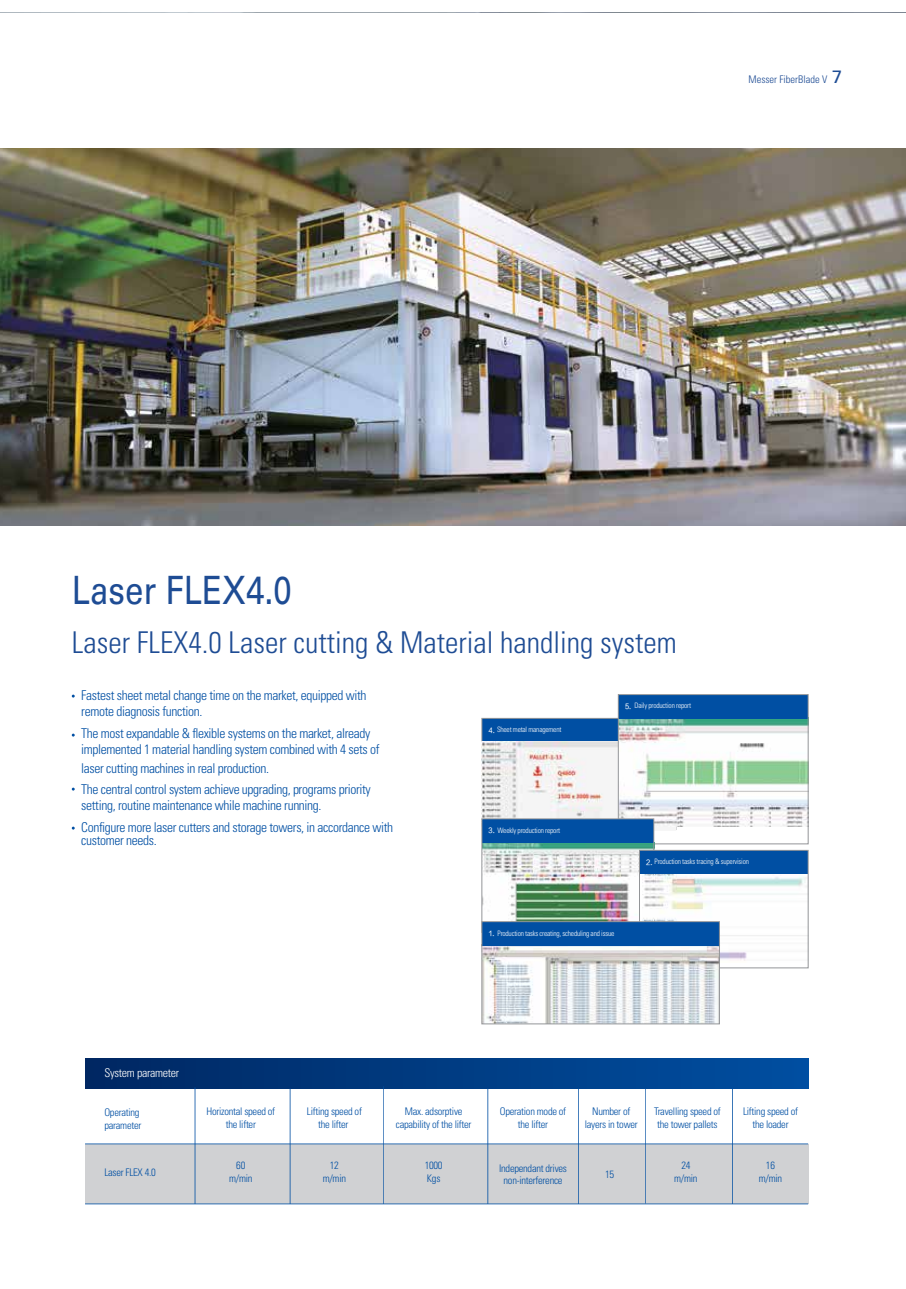
<style>
.page{position:relative;width:906px;height:1289px;background:#fff}
.page>*{position:absolute;margin:0;border:0;box-sizing:border-box;transform-origin:0 0}
.t1{font:39px "Univers LT Std";color:#1e4c94;scale:.85 1}
.t2{font:300 condensed 30px "Univers LT Std";color:#1e4c94}
.t3{font:300 condensed 13.5px/15.8px "Univers LT Std";letter-spacing:-.025em;color:#004fa3}
.t4{font:300 condensed 12px "Univers LT Std";letter-spacing:-.025em;color:#fff}
.t5{font:300 condensed 10.5px/12.8px "Univers LT Std";letter-spacing:-.025em;color:#004fa3;text-align:center}
.t6{font:300 condensed 10.5px "Univers LT Std";color:#1e4c94}
.t7{font:300 condensed 7.5px "Univers LT Std";letter-spacing:-.025em;color:#fff}
.s1{font-weight:400;font-stretch:normal;font-size:18px}
.s2{font-family:"FZHTJW GB1 0";font-weight:400;font-stretch:normal;font-size:7.65px}
.s3{font-family:"FZHTJW GB1 0";font-weight:400;font-stretch:normal}
</style>
<div class="page">
<img style="left:0;top:149px;width:906px;height:376px">
<div style="left:482px;top:718px;width:194px;height:24px;background:#004fa3"></div>
<img style="left:482px;top:742px;width:189px;height:87px">
<img style="left:620px;top:718px;width:186px;height:108px">
<div style="left:618px;top:694px;width:190px;height:24px;background:#004fa3"></div>
<div style="left:618px;top:694px;width:190px;height:150px;border:1px solid #939598"></div>
<img style="left:484px;top:842px;width:168px;height:79px">
<div style="left:482px;top:818px;width:172px;height:24px;background:#004fa3"></div>
<div style="left:482px;top:818px;width:172px;height:114px;border:1px solid #939598"></div>
<div style="left:639px;top:863px;width:169px;height:106px;background:#fff"></div>
<img style="left:643px;top:874px;width:163px;height:88px">
<div style="left:639px;top:850px;width:169px;height:24px;background:#004fa3"></div>
<div style="left:639px;top:850px;width:169px;height:118px;border:1px solid #939598"></div>
<img style="left:484px;top:945px;width:233px;height:77px">
<div style="left:482px;top:921px;width:237px;height:24px;background:#004fa3"></div>
<div style="left:482px;top:921px;width:237px;height:103px;border:1px solid #939598"></div>
<div style="left:85px;top:1058px;width:723px;height:30px;background:linear-gradient(to right,#002862,#004fa1)"></div>
<div style="left:85px;top:1144px;width:723px;height:59px;background:#d0d1d3"></div>
<hr style="left:85px;top:1143px;width:723px;height:1px;background:#004fa3">
<hr style="left:85px;top:1203px;width:723px;height:1px;background:#004fa3">
<hr style="left:732px;top:1088px;width:1px;height:115px;background:#004fa3">
<hr style="left:645px;top:1088px;width:1px;height:115px;background:#004fa3">
<hr style="left:578px;top:1088px;width:1px;height:115px;background:#004fa3">
<hr style="left:290px;top:1088px;width:1px;height:115px;background:#004fa3">
<hr style="left:383px;top:1086px;width:1px;height:117px;background:#004fa3">
<hr style="left:487px;top:1088px;width:1px;height:115px;background:#004fa3">
<hr style="left:195px;top:1087px;width:1px;height:116px;background:#004fa3">
<p class="t6" style="left:748px;top:73px;width:95px">Messer FiberBlade V <span class="s1">7</span></p>
<h1 class="t1" style="left:72px;top:566px;width:260px">Laser FLEX4.0</h1>
<h2 class="t2" style="left:72px;top:624px;width:606px">Laser FLEX4.0 Laser cutting &amp; Material handling system</h2>
<p class="t3" style="left:81px;top:688px;width:287px">Fastest sheet metal change time on the market, equipped with remote diagnosis function.</p>
<p class="t3" style="left:81px;top:725px;width:300px">The most expandable &amp; flexible systems on the market, already implemented 1 material handling system combined with 4 sets of</p>
<p class="t3" style="left:81px;top:757px;width:291px;line-height:21.8px">laser cutting machines in real production.<br>The central control system achieve upgrading, programs priority</p>
<p class="t3" style="left:81px;top:794px;width:313px;line-height:21.8px">setting, routine maintenance while machine running.<br>Configure more laser cutters and storage towers, in accordance with</p>
<p class="t3" style="left:81px;top:832px;width:77px">customer needs.</p>
<p class="t7" style="left:488px;top:725px;width:74px"><span class="s2">4.</span> Sheet metal management</p>
<p class="t7" style="left:488px;top:825px;width:73px"><span class="s2">3.</span> Weekly production report</p>
<p class="t7" style="left:625px;top:701px;width:68px"><span class="s2">5.</span> Daily production report</p>
<p class="t7" style="left:488px;top:928px;width:127px"><span class="s3">1.</span> Production tasks creating, scheduling and issue</p>
<p class="t7" style="left:646px;top:857px;width:104px"><span class="s2">2.</span> Production tasks tracing &amp; supervision</p>
<p class="t4" style="left:104px;top:1065px;width:76px">System parameter</p>
<p class="t5" style="left:104px;top:1105px;width:38px;text-align:left">Operating parameter</p>
<p class="t5" style="left:206px;top:1105px;width:70px">Horizontal speed of the lifter</p>
<p class="t5" style="left:307px;top:1105px;width:56px">Lifting speed of the lifter</p>
<p class="t5" style="left:396px;top:1105px;width:77px">Max. adsorptive capability of the lifter</p>
<p class="t5" style="left:500px;top:1105px;width:68px">Operation mode of the lifter</p>
<p class="t5" style="left:585px;top:1105px;width:54px">Number of layers in tower</p>
<p class="t5" style="left:654px;top:1105px;width:68px;text-align:left">Travelling speed of the tower pallets</p>
<p class="t5" style="left:743px;top:1105px;width:56px">Lifting speed of the loader</p>
<p class="t5" style="left:499px;top:1161px;width:69px">Independant drives non-interference</p>
<p class="t5" style="left:104px;top:1165px;width:53px">Laser FLEX 4.0</p>
<p class="t5" style="left:229px;top:1158px;width:25px">60 m/min</p>
<p class="t5" style="left:674px;top:1158px;width:25px">24 m/min</p>
<p class="t5" style="left:759px;top:1158px;width:25px">16 m/min</p>
<p class="t5" style="left:323px;top:1158px;width:25px">12 m/min</p>
<p class="t5" style="left:425px;top:1158px;width:19px;text-align:left">1000<br>Kgs</p>
<p class="t5" style="left:605px;top:1167px;width:11px">15</p>
</div>
